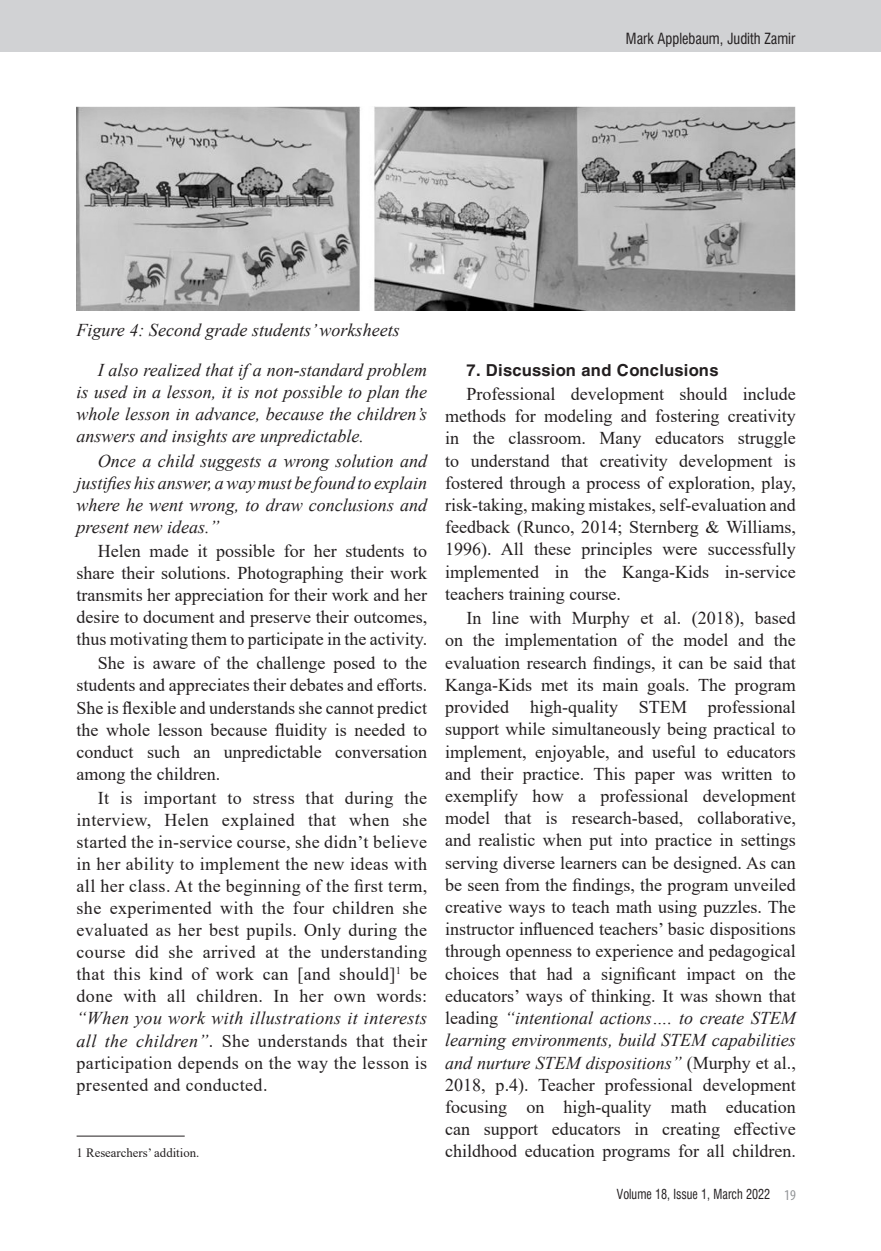
<style>
.page{position:relative;width:881px;height:1251px;background:#fff}
.page>*{position:absolute;margin:0;border:0;box-sizing:border-box;transform-origin:0 0}
._1__Noi_dung{font:18px/22.2px "Times New Roman";color:#231f20;text-align:justify}
._1__Noi_dung-2{font:italic 18px/22px "Times New Roman";color:#231f20;text-align:justify}
.Ten_Hinh_So_do{font:italic 18px "Times New Roman";color:#231f20}
._1__Muc_1{font:700 16.5px "UTM Helve";color:#231f20}
.Header-tenTG{font:15px "UTM Swiss Condensed";color:#231f20}
.t1{font:13.5px "UTM Swiss Condensed";color:#231f20;scale:.9 1}
.Foodnote{font:12.75px "Times New Roman";color:#231f20}
.s1{font-style:italic}
.s2{font-family:"Myriad Pro";font-stretch:condensed;font-size:15px;color:#939598}
</style>
<div class="page">
<div style="left:0;top:0;width:880px;height:51px;background:#d1d2d4"></div>
<hr style="left:77px;top:1135px;width:108px;height:1px;background:#231f20">
<img style="left:77px;top:106px;width:718px;height:204px">
<p class="Header-tenTG" style="left:625px;top:27px;width:171px">Mark Applebaum, Judith Zamir</p>
<p class="Ten_Hinh_So_do" style="left:77px;top:317px;width:324px">Figure 4: Second grade students’ worksheets</p>
<p class="_1__Noi_dung-2" style="left:77px;top:359px;width:352px;text-indent:21px">I also realized that if a non-standard problem is used in a lesson, it is not possible to plan the whole lesson in advance, because the children’s answers and insights are unpredictable.</p>
<p class="_1__Noi_dung-2" style="left:77px;top:449px;width:352px;text-indent:21px">Once a child suggests a wrong solution and justifies his answer, a way must be found to explain where he went wrong, to draw conclusions and present new ideas.”</p>
<p class="_1__Noi_dung" style="left:77px;top:539px;width:352px;text-indent:21px">Helen made it possible for her students to share their solutions. Photographing their work transmits her appreciation for their work and her desire to document and preserve their outcomes, thus motivating them to participate in the activity.</p>
<p class="_1__Noi_dung" style="left:77px;top:651px;width:352px;text-indent:21px">She is aware of the challenge posed to the students and appreciates their debates and efforts.<br>She is flexible and understands she cannot predict the whole lesson because fluidity is needed to conduct such an unpredictable conversation among the children.</p>
<p class="_1__Noi_dung" style="left:77px;top:786px;width:352px;text-indent:21px">It is important to stress that during the interview, Helen explained that when she started the in-service course, she didn’t believe in her ability to implement the new ideas with all her class. At the beginning of the first term, she experimented with the four children she evaluated as her best pupils. Only during the course did she arrived at the understanding that this kind of work can [and should]<sup>1</sup> be done with all children. In her own words: <span class="s1">“When you work with illustrations it interests all the children”</span>. She understands that their participation depends on the way the lesson is presented and conducted.</p>
<p class="Foodnote" style="left:77px;top:1143px;width:124px">1 Researchers’ addition.</p>
<p class="_1__Muc_1" style="left:466px;top:356px;width:254px">7. Discussion and Conclusions</p>
<p class="_1__Noi_dung" style="left:445px;top:382px;width:352px;text-indent:21px">Professional development should include methods for modeling and fostering creativity in the classroom. Many educators struggle to understand that creativity development is fostered through a process of exploration, play, risk-taking, making mistakes, self-evaluation and feedback (Runco, 2014; Sternberg &amp; Williams, 1996). All these principles were successfully implemented in the Kanga-Kids in-service teachers training course.</p>
<p class="_1__Noi_dung" style="left:445px;top:606px;width:352px;text-indent:21px">In line with Murphy et al. (2018), based on the implementation of the model and the evaluation research findings, it can be said that Kanga-Kids met its main goals. The program provided high-quality STEM professional support while simultaneously being practical to implement, enjoyable, and useful to educators and their practice. This paper was written to exemplify how a professional development model that is research-based, collaborative, and realistic when put into practice in settings serving diverse learners can be designed. As can be seen from the findings, the program unveiled creative ways to teach math using puzzles. The instructor influenced teachers’ basic dispositions through openness to experience and pedagogical choices that had a significant impact on the educators’ ways of thinking. It was shown that leading <span class="s1">“intentional actions…. to create STEM learning environments, build STEM capabilities and nurture STEM dispositions”</span> (Murphy et al., 2018, p.4). Teacher professional development focusing on high-quality math education can support educators in creating effective childhood education programs for all children.</p>
<p class="t1" style="left:616px;top:1183px;width:200px">Volume 18, Issue 1, March 2022 <span class="s2">19</span></p>
</div>
